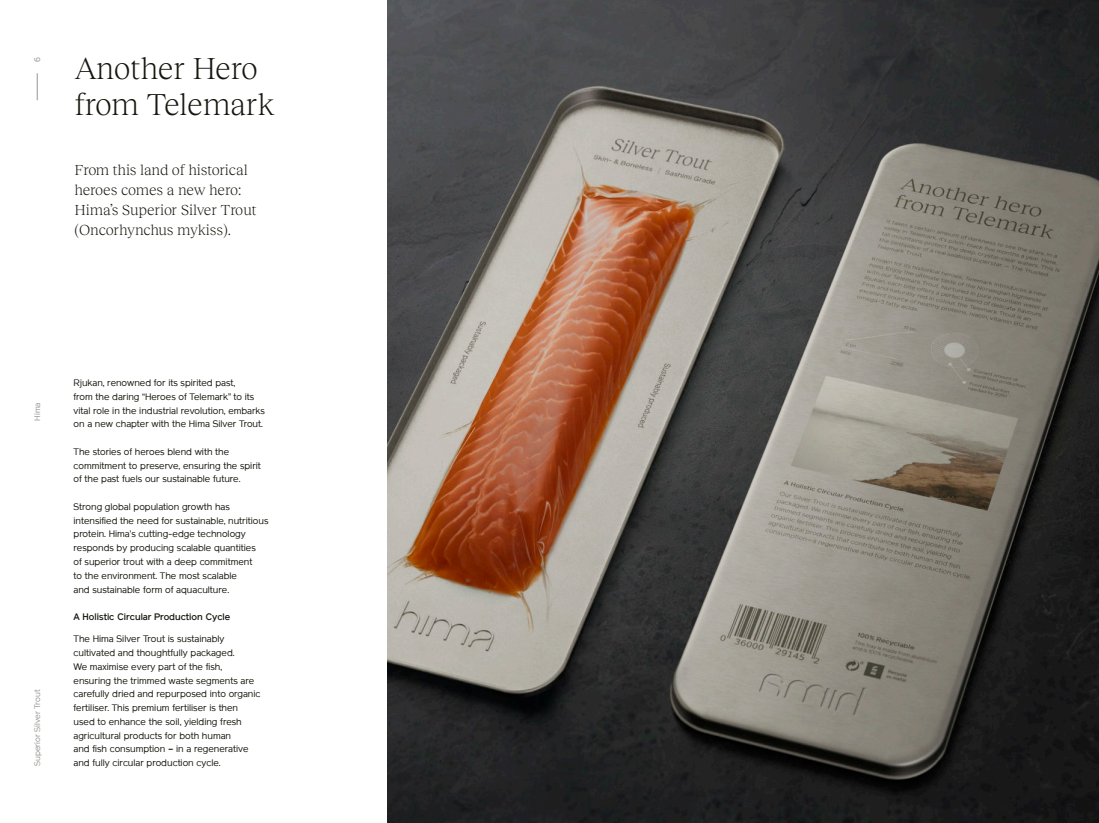
<style>
.page{position:relative;width:1099px;height:823px;background:#fff}
.page>*{position:absolute;margin:0;border:0;box-sizing:border-box;transform-origin:0 0}
.t1{font:300 31.25px/36.2px "Reckless Neue";letter-spacing:-.01em;color:#15170d}
.t2{font:300 15px/20px "Reckless Neue";letter-spacing:-.01em;color:#15170d}
.t3{font:9.38px/13.8px "Reader";color:#15170d}
.t4{font:500 9.38px "Reader";color:#15170d}
.t5{font:8.12px "Reader";color:#949790}
</style>
<div class="page">
<svg style="left:37px;top:73px;width:1px;height:27px"></svg>
<img style="left:388px;top:0;width:710px;height:822px">
<p class="t5" style="left:34px;top:61px;width:6px;rotate:-90deg">6</p>
<h1 class="t1" style="left:74px;top:52px;width:202px">Another Hero from Telemark</h1>
<h2 class="t2" style="left:74px;top:161px;width:183px">From this land of historical heroes comes a new hero:<br>Hima’s Superior Silver Trout (Oncorhynchus mykiss).</h2>
<p class="t5" style="left:33px;top:420px;width:20px;rotate:-90deg">Hima</p>
<p class="t5" style="left:34px;top:765px;width:78px;rotate:-90deg">Superior Silver Trout</p>
<p class="t3" style="left:74px;top:376px;width:193px">Rjukan, renowned for its spirited past,<br>from the daring “Heroes of Telemark” to its vital role in the industrial revolution, embarks on a new chapter with the Hima Silver Trout.</p>
<p class="t3" style="left:74px;top:445px;width:189px">The stories of heroes blend with the commitment to preserve, ensuring the spirit of the past fuels our sustainable future.</p>
<p class="t3" style="left:74px;top:500px;width:196px">Strong global population growth has intensified the need for sustainable, nutritious protein. Hima’s cutting-edge technology responds by producing scalable quantities<br>of superior trout with a deep commitment<br>to the environment. The most scalable<br>and sustainable form of aquaculture.</p>
<p class="t4" style="left:74px;top:613px;width:158px">A Holistic Circular Production Cycle</p>
<p class="t3" style="left:74px;top:632px;width:188px">The Hima Silver Trout is sustainably cultivated and thoughtfully packaged.<br>We maximise every part of the fish, ensuring the trimmed waste segments are carefully dried and repurposed into organic fertiliser. This premium fertiliser is then used to enhance the soil, yielding fresh agricultural products for both human<br>and fish consumption – in a regenerative and fully circular production cycle.</p>
</div>
